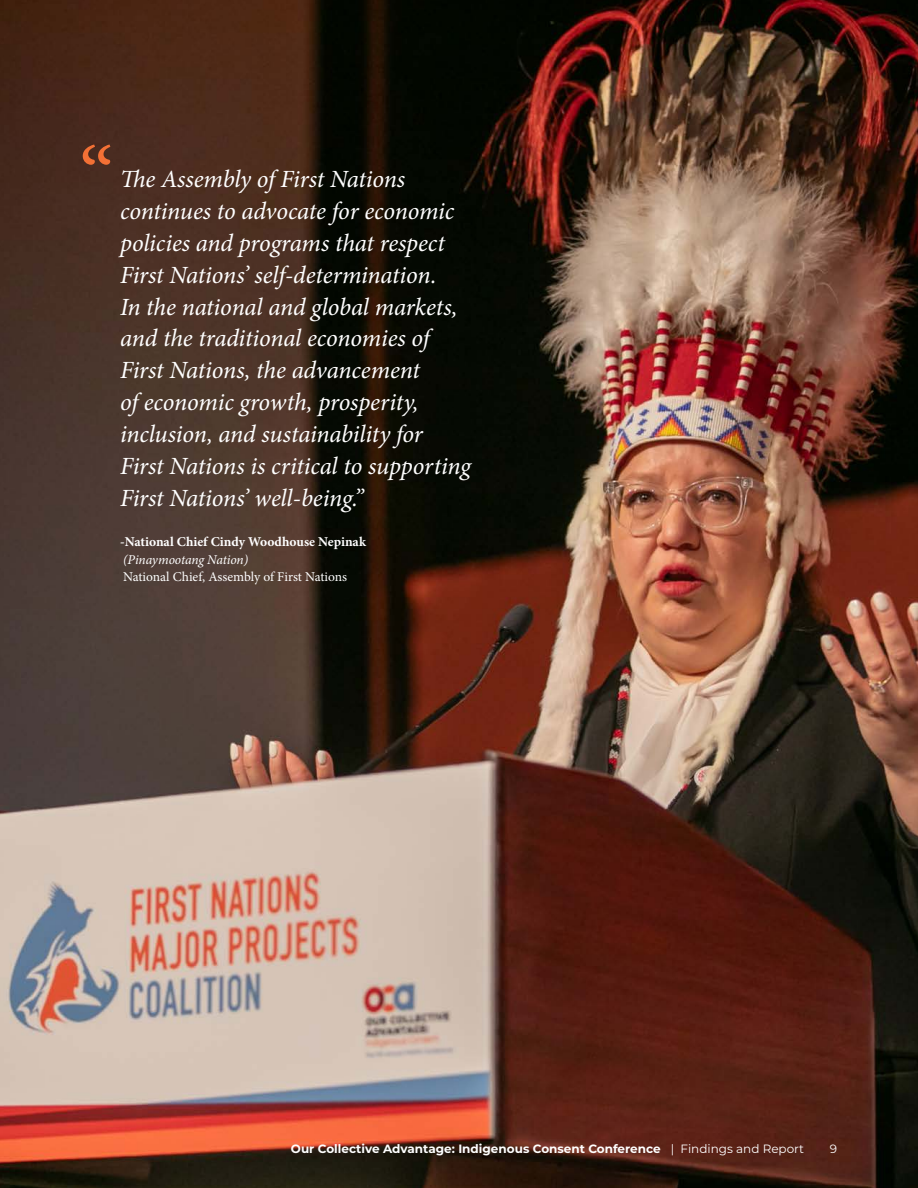
<style>
.page{position:relative;width:918px;height:1188px;background:#fff}
.page>*{position:absolute;margin:0;border:0;box-sizing:border-box;transform-origin:0 0}
.t1{font:87.75px "Minion Pro";color:#f37035}
.t2{font:italic 24.75px/31.8px "Minion Pro";letter-spacing:-.01em;color:#fff}
.t3{font:13.5px "Minion Pro";letter-spacing:-.005em;color:#fff}
.t4{font:700 13.5px "Minion Pro";color:#fff}
.t5{font:italic 13.5px "Minion Pro";letter-spacing:-.01em;color:#fff}
.t6{font:700 12px "Montserrat";color:#fff}
.t7{font:12px "Montserrat";color:#fff}
.s1{font-weight:400}
</style>
<div class="page">
<img style="left:0;top:0;width:918px;height:1188px">
<h1 class="t1" style="left:79px;top:121px;width:36px">“</h1>
<p class="t2" style="left:120px;top:164px;width:352px">The Assembly of First Nations continues to advocate for economic policies and programs that respect First Nations’ self-determination.<br>In the national and global markets, and the traditional economies of First Nations, the advancement<br>of economic growth, prosperity, inclusion, and sustainability for First Nations is critical to supporting First Nations’ well-being.”</p>
<p class="t4" style="left:120px;top:533px;width:248px">-National Chief Cindy Woodhouse Nepinak</p>
<p class="t5" style="left:123px;top:550px;width:127px">(Pinaymootang Nation)</p>
<p class="t3" style="left:123px;top:568px;width:226px">National Chief, Assembly of First Nations</p>
<p class="t6" style="left:291px;top:1140px;width:515px">Our Collective Advantage: Indigenous Consent Conference <span class="s1">| Findings and Report</span></p>
<p class="t7" style="left:830px;top:1141px;width:9px">9</p>
</div>
